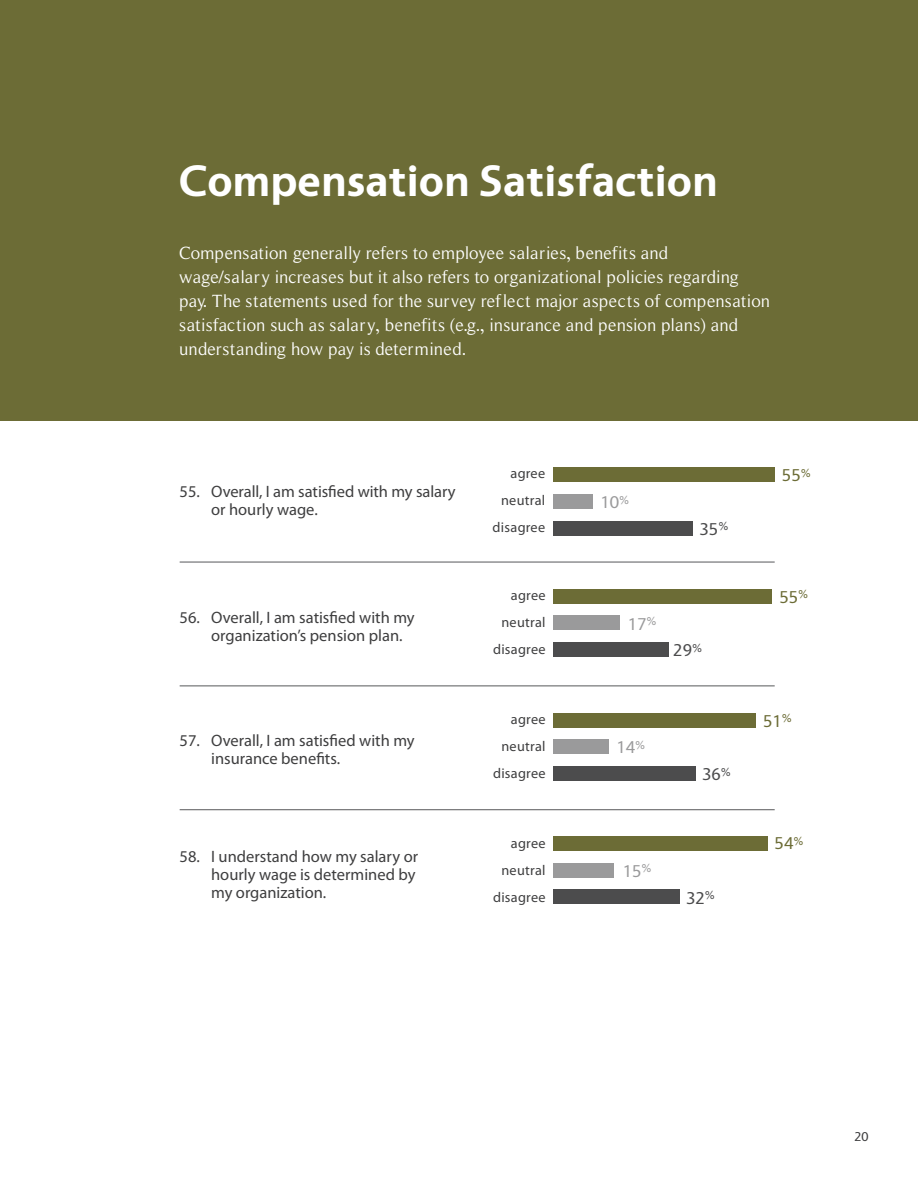
<style>
.page{position:relative;width:918px;height:1188px;background:#fff}
.page>*{position:absolute;margin:0;border:0;box-sizing:border-box;transform-origin:0 0}
.t1{font:700 45px "Vegur";color:#fff}
.t2{font:18px/24px "Roman Serif";color:#fff}
.t3{font:18px "Vegur";color:#6c6c36}
.t4{font:18px "Vegur";color:#9a9a9b}
.t5{font:18px "Vegur";color:#4c4c4d}
.t6{font:16.5px/18px "Myriad Pro";color:#3e3e3f}
.t7{font:14.25px/27px "Myriad Pro";letter-spacing:.02em;color:#3e3e3f;text-align:right}
.t8{font:13.5px "Vegur";color:#3e3e3f}
</style>
<div class="page">
<div style="left:0;top:0;width:918px;height:421px;background:#6c6c36"></div>
<hr style="left:180px;top:562px;width:595px;height:1px;background:#57585a">
<hr style="left:180px;top:686px;width:595px;height:1px;background:#57585a">
<hr style="left:180px;top:809px;width:595px;height:1px;background:#57585a">
<div style="left:553px;top:521px;width:140px;height:14px;background:#4c4c4d"></div>
<div style="left:553px;top:494px;width:40px;height:15px;background:#9a9a9b"></div>
<div style="left:553px;top:467px;width:222px;height:15px;background:#6c6c36"></div>
<div style="left:553px;top:642px;width:115px;height:15px;background:#4c4c4d"></div>
<div style="left:553px;top:615px;width:66px;height:15px;background:#9a9a9b"></div>
<div style="left:553px;top:589px;width:219px;height:15px;background:#6c6c36"></div>
<div style="left:553px;top:766px;width:143px;height:15px;background:#4c4c4d"></div>
<div style="left:553px;top:739px;width:56px;height:15px;background:#9a9a9b"></div>
<div style="left:553px;top:713px;width:203px;height:15px;background:#6c6c36"></div>
<div style="left:553px;top:889px;width:126px;height:15px;background:#4c4c4d"></div>
<div style="left:553px;top:863px;width:60px;height:15px;background:#9a9a9b"></div>
<div style="left:553px;top:836px;width:214px;height:15px;background:#6c6c36"></div>
<h1 class="t1" style="left:179px;top:163px;width:540px">Compensation Satisfaction</h1>
<p class="t2" style="left:179px;top:241px;width:593px">Compensation generally refers to employee salaries, benefits and<br>wage/salary increases but it also refers to organizational policies regarding pay. The statements used for the survey reflect major aspects of compensation satisfaction such as salary, benefits (e.g., insurance and pension plans) and understanding how pay is determined.</p>
<p class="t6" style="left:211px;top:483px;width:246px;text-indent:-31px">55. Overall, I am satisfied with my salary or hourly wage.</p>
<p class="t6" style="left:211px;top:608px;width:205px;text-indent:-31px">56. Overall, I am satisfied with my organization’s pension plan.</p>
<p class="t7" style="left:493px;top:460px;width:54px">agree neutral disagree</p>
<p class="t7" style="left:493px;top:582px;width:54px">agree neutral disagree</p>
<p class="t4" style="left:600px;top:495px;width:30px">10<sup>%</sup></p>
<p class="t5" style="left:700px;top:521px;width:30px">35<sup>%</sup></p>
<p class="t4" style="left:628px;top:616px;width:30px">17<sup>%</sup></p>
<p class="t5" style="left:673px;top:643px;width:30px">29<sup>%</sup></p>
<p class="t3" style="left:782px;top:468px;width:30px">55<sup>%</sup></p>
<p class="t3" style="left:779px;top:589px;width:30px">55<sup>%</sup></p>
<p class="t6" style="left:211px;top:732px;width:205px;text-indent:-31px">57. Overall, I am satisfied with my insurance benefits.</p>
<p class="t7" style="left:493px;top:706px;width:54px">agree neutral disagree</p>
<p class="t6" style="left:211px;top:847px;width:208px;text-indent:-31px">58. I understand how my salary or hourly wage is determined by my organization.</p>
<p class="t7" style="left:493px;top:830px;width:54px">agree neutral disagree</p>
<p class="t4" style="left:616px;top:740px;width:30px">14<sup>%</sup></p>
<p class="t4" style="left:623px;top:863px;width:30px">15<sup>%</sup></p>
<p class="t5" style="left:702px;top:767px;width:30px">36<sup>%</sup></p>
<p class="t5" style="left:686px;top:890px;width:30px">32<sup>%</sup></p>
<p class="t3" style="left:763px;top:713px;width:30px">51<sup>%</sup></p>
<p class="t3" style="left:775px;top:836px;width:30px">54<sup>%</sup></p>
<p class="t8" style="left:854px;top:1131px;width:16px">20</p>
</div>
